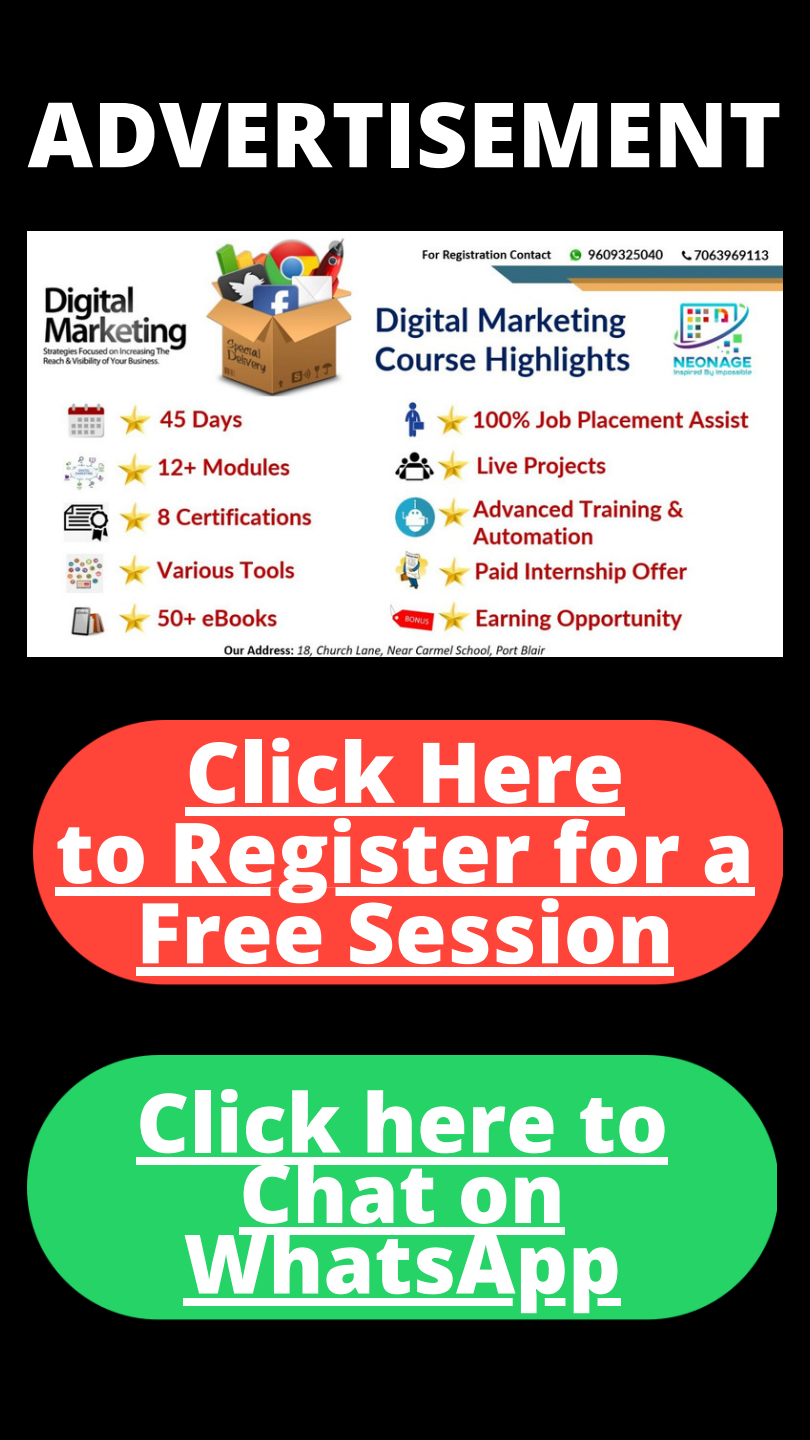
<style>
.page{position:relative;width:810px;height:1440px;background:#000}
.page>*{position:absolute;margin:0;border:0;box-sizing:border-box;transform-origin:0 0}
.t1{font:800 90px "Open Sans";color:#fff}
.t2{font:800 84px/80.2px "Open Sans";color:#fff;text-align:center}
.t3{font:800 82px/70.5px "Open Sans";color:#fff;text-align:center}
</style>
<div class="page">
<img style="left:28px;top:232px;width:754px;height:424px">
<img style="left:33px;top:720px;width:750px;height:266px">
<div style="left:185px;top:807px;width:440px;height:9px;background:#fff"></div>
<div style="left:55px;top:888px;width:700px;height:8px;background:#fff"></div>
<div style="left:136px;top:968px;width:538px;height:8px;background:#fff"></div>
<img style="left:28px;top:1055px;width:749px;height:266px">
<div style="left:136px;top:1157px;width:532px;height:8px;background:#fff"></div>
<div style="left:239px;top:1228px;width:326px;height:7px;background:#fff"></div>
<svg style="left:183px;top:1298px;width:438px;height:8px;background:#dff8e8"></svg>
<p class="t1" style="left:28px;top:71px;width:755px">ADVERTISEMENT</p>
<p class="t2" style="left:55px;top:730px;width:700px">Click Here<br>to Register for a<br>Free Session</p>
<p class="t3" style="left:136px;top:1085px;width:533px">Click here to<br>Chat on<br>WhatsApp</p>
</div>
